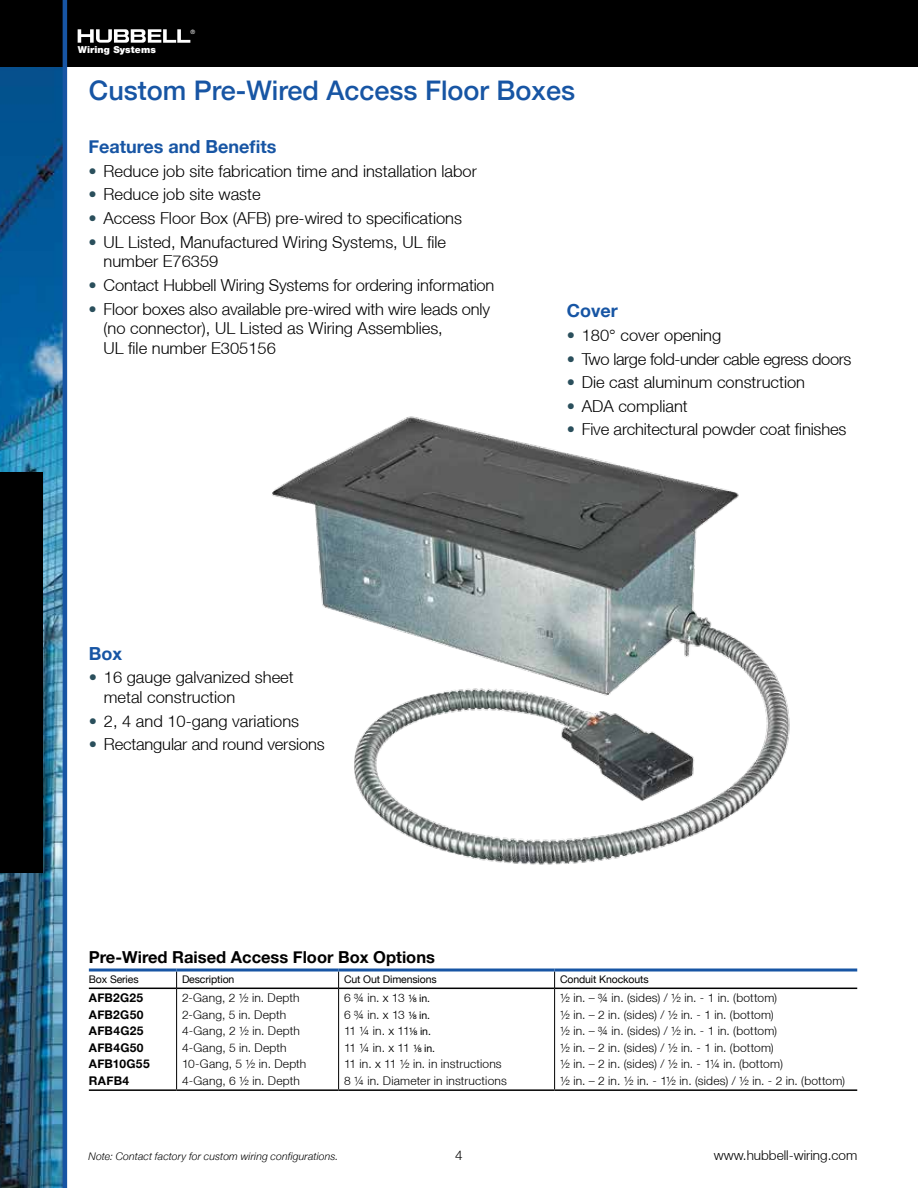
<style>
.page{position:relative;width:918px;height:1188px;background:#fff}
.page>*{position:absolute;margin:0;border:0;box-sizing:border-box;transform-origin:0 0}
.t1{font:500 27px "Helvetica Neue";color:#1755a4}
.t2{font:700 18px "Helvetica Neue";color:#1755a4}
.t3{font:300 16.5px/19.8px "Helvetica Neue";color:#000}
.t4{font:700 16.5px "Helvetica Neue";color:#000}
.t5{font:300 16.5px "Helvetica Neue";letter-spacing:-.025em;color:#000}
.t6{font:300 13.5px "Helvetica Neue";color:#000}
.t7{font:300 12px/16.5px "Helvetica Neue";letter-spacing:.015em;color:#000}
.t8{font:700 12px/16.5px "Helvetica Neue";letter-spacing:.025em;color:#000}
.t9{font:10.5px "Helvetica Neue";letter-spacing:-.01em;color:#000}
.t10{font:italic 300 10.5px "Helvetica Neue";letter-spacing:.01em;color:#000}
.t11{font:900 9.6px "Helvetica Neue";letter-spacing:.01em;color:#fff}
.t12{font:5.85px "Helvetica Neue";color:#fff}
.s1{color:#2a4f5c}
.s2{font-weight:400;font-size:10.5px}
.s3{font-family:"Helvetica LT Fraction";font-weight:400;font-size:10.5px}
</style>
<div class="page">
<img style="left:0;top:67px;width:63px;height:1121px">
<div style="left:0;top:0;width:918px;height:67px;background:#000"></div>
<svg style="left:78px;top:29px;width:112px;height:14px"></svg>
<div style="left:0;top:472px;width:43px;height:401px;background:#000"></div>
<hr style="left:63px;top:0;width:4px;height:1188px;background:#1755a4">
<hr style="left:89px;top:988px;width:87px;height:1px;background:#000">
<hr style="left:177px;top:988px;width:161px;height:1px;background:#000">
<hr style="left:339px;top:988px;width:215px;height:1px;background:#000">
<hr style="left:555px;top:988px;width:302px;height:1px;background:#000">
<hr style="left:89px;top:1089px;width:88px;height:2px;background:#000">
<hr style="left:177px;top:1089px;width:162px;height:2px;background:#000">
<hr style="left:339px;top:1089px;width:216px;height:2px;background:#000">
<hr style="left:555px;top:1089px;width:302px;height:2px;background:#000">
<hr style="left:176px;top:988px;width:1px;height:101px;background:#000">
<hr style="left:338px;top:988px;width:1px;height:101px;background:#000">
<hr style="left:554px;top:988px;width:1px;height:101px;background:#000">
<svg style="left:176px;top:972px;width:1px;height:16px"></svg>
<svg style="left:338px;top:972px;width:1px;height:16px"></svg>
<svg style="left:554px;top:972px;width:1px;height:16px"></svg>
<hr style="left:89px;top:969px;width:88px;height:3px;background:#1755a4">
<hr style="left:177px;top:969px;width:162px;height:3px;background:#1755a4">
<hr style="left:339px;top:969px;width:216px;height:3px;background:#1755a4">
<hr style="left:555px;top:969px;width:302px;height:3px;background:#1755a4">
<img style="left:272px;top:416px;width:518px;height:449px">
<p class="t11" style="left:78px;top:44px;width:80px">Wiring Systems</p>
<p class="t12" style="left:190px;top:28px;width:6px">®</p>
<h1 class="t1" style="left:89px;top:75px;width:488px">Custom Pre-Wired Access Floor Boxes</h1>
<p class="t2" style="left:89px;top:136px;width:190px">Features and Benefits</p>
<p class="t3" style="left:89px;top:161px;width:390px"><span class="s1">•</span> Reduce job site fabrication time and installation labor</p>
<p class="t3" style="left:89px;top:184px;width:174px"><span class="s1">•</span> Reduce job site waste</p>
<p class="t3" style="left:89px;top:208px;width:375px"><span class="s1">•</span> Access Floor Box (AFB) pre-wired to specifications</p>
<p class="t3" style="left:104px;top:231px;width:344px;text-indent:-15px"><span class="s1">•</span> UL Listed, Manufactured Wiring Systems, UL file number E76359</p>
<p class="t3" style="left:89px;top:275px;width:407px"><span class="s1">•</span> Contact Hubbell Wiring Systems for ordering information</p>
<p class="t3" style="left:104px;top:298px;width:388px;text-indent:-15px"><span class="s1">•</span> Floor boxes also available pre-wired with wire leads only (no connector), UL Listed as Wiring Assemblies,<br>UL file number E305156</p>
<p class="t2" style="left:567px;top:300px;width:53px">Cover</p>
<p class="t3" style="left:567px;top:325px;width:156px"><span class="s1">•</span> 180° cover opening</p>
<p class="t5" style="left:567px;top:349px;width:286px"><span class="s1">•</span> Two large fold-under cable egress doors</p>
<p class="t3" style="left:567px;top:372px;width:240px"><span class="s1">•</span> Die cast aluminum construction</p>
<p class="t3" style="left:567px;top:396px;width:123px"><span class="s1">•</span> ADA compliant</p>
<p class="t3" style="left:567px;top:419px;width:281px"><span class="s1">•</span> Five architectural powder coat finishes</p>
<p class="t2" style="left:89px;top:642px;width:35px">Box</p>
<p class="t3" style="left:104px;top:667px;width:191px;text-indent:-15px"><span class="s1">•</span> 16 gauge galvanized sheet metal construction</p>
<p class="t3" style="left:89px;top:711px;width:212px"><span class="s1">•</span> 2, 4 and 10-gang variations</p>
<p class="t3" style="left:89px;top:734px;width:237px"><span class="s1">•</span> Rectangular and round versions</p>
<p class="t4" style="left:89px;top:947px;width:348px">Pre-Wired Raised Access Floor Box Options</p>
<p class="t9" style="left:89px;top:973px;width:51px">Box Series</p>
<p class="t9" style="left:182px;top:973px;width:54px">Description</p>
<p class="t9" style="left:344px;top:973px;width:94px">Cut Out Dimensions</p>
<p class="t9" style="left:560px;top:973px;width:90px">Conduit Knockouts</p>
<p class="t8" style="left:89px;top:989px;width:62px">AFB2G25<br>AFB2G50<br>AFB4G25<br>AFB4G50<br>AFB10G55<br>RAFB4</p>
<p class="t7" style="left:182px;top:990px;width:126px">2-Gang, 2 ½ in. Depth<br>2-Gang, 5 in. Depth<br>4-Gang, 2 ½ in. Depth<br>4-Gang, 5 in. Depth<br>10-Gang, 5 ½ in. Depth<br>4-Gang, 6 ½ in. Depth</p>
<p class="t7" style="left:344px;top:990px;width:164px">6 ¾ in. x 13 <span class="s2">¹</span><span class="s3">⁄₈</span> <span class="s2">in.<br></span>6 ¾ in. x 13 <span class="s2">¹</span><span class="s3">⁄₈</span> <span class="s2">in.<br></span>11 ¼ in. x 11<span class="s2">¹</span><span class="s3">⁄₈</span> <span class="s2">in.<br></span>11 ¼ in. x 11 <span class="s2">¹</span><span class="s3">⁄₈</span> <span class="s2">in.<br></span>11 in. x 11 ½ in. in instructions<br>8 ¼ in. Diameter in instructions</p>
<p class="t7" style="left:560px;top:990px;width:287px">½ in. – ¾ in. (sides) / ½ in. - 1 in. (bottom)<br>½ in. – 2 in. (sides) / ½ in. - 1 in. (bottom)<br>½ in. – ¾ in. (sides) / ½ in. - 1 in. (bottom)<br>½ in. – 2 in. (sides) / ½ in. - 1 in. (bottom)<br>½ in. – 2 in. (sides) / ½ in. - 1¼ in. (bottom)<br>½ in. – 2 in. ½ in. - 1½ in. (sides) / ½ in. - 2 in. (bottom)</p>
<p class="t10" style="left:89px;top:1150px;width:251px">Note: Contact factory for custom wiring configurations.</p>
<p class="t6" style="left:455px;top:1147px;width:9px">4</p>
<p class="t6" style="left:714px;top:1147px;width:145px">www.hubbell-wiring.com</p>
</div>
